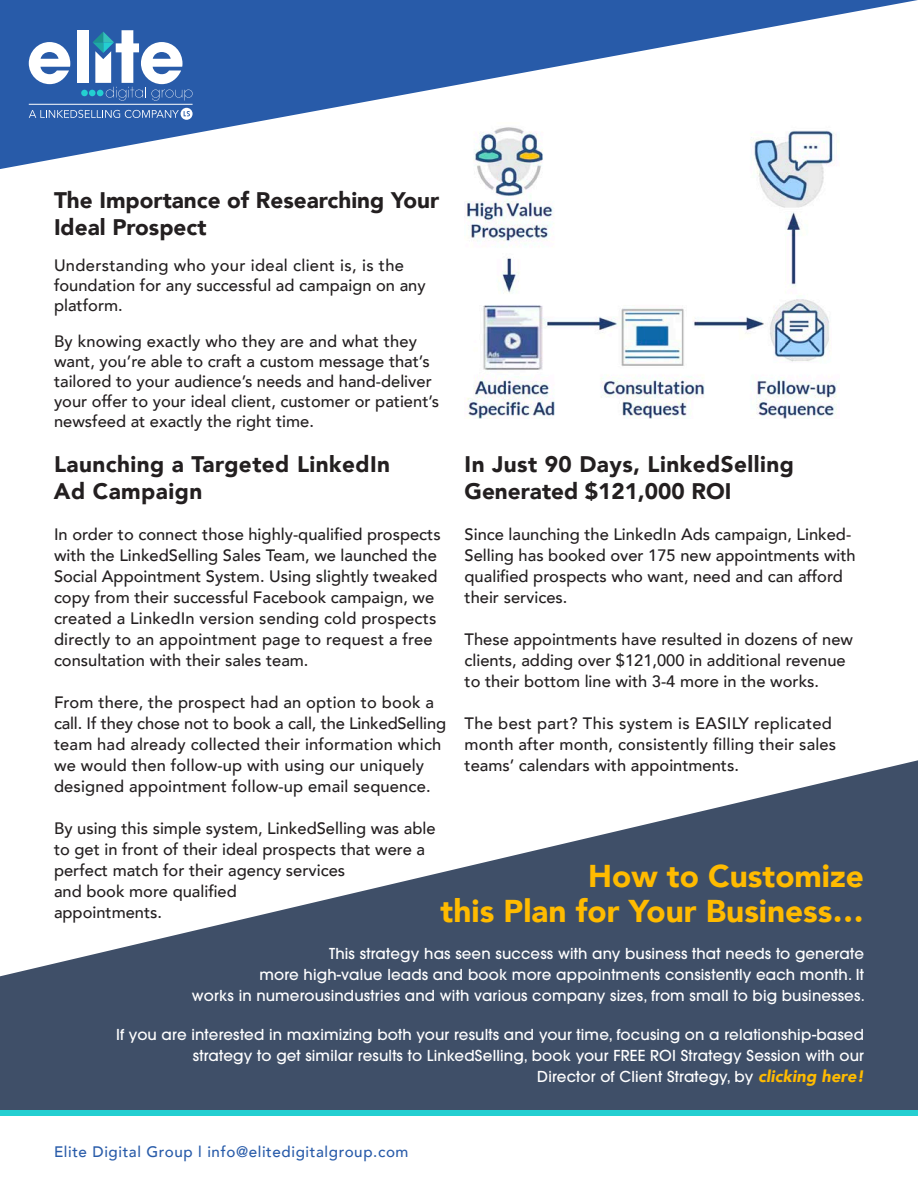
<style>
.page{position:relative;width:918px;height:1188px;background:#fff}
.page>*{position:absolute;margin:0;border:0;box-sizing:border-box;transform-origin:0 0}
.t1{font:900 31.5px/34.8px "Avenir";color:#fb0;text-align:right}
.t2{font:900 22.5px/27px "Avenir";letter-spacing:.02em;color:#231f20}
.t3{font:900 22.5px/27px "Avenir";color:#231f20}
.t4{font:500 16.5px/21px "Avenir";color:#231f20}
.t5{font:500 15.15px "Avenir";letter-spacing:.04em;color:#285ba9}
.t6{font:500 15px/21px "ITC Avant Garde Pro";letter-spacing:.01em;color:#fff;text-align:right}
.s1{font-family:"Avenir";font-weight:900;font-style:italic;font-size:16.5px;color:#fb0}
</style>
<div class="page">
<svg style="left:0;top:0;width:918px;height:169px;fill:#285ba9"></svg>
<svg style="left:29px;top:29px;width:164px;height:72px"></svg>
<div style="left:81px;top:90px;width:7px;height:6px;background:#24cfd1;border-radius:50%"></div>
<div style="left:89px;top:90px;width:7px;height:6px;background:#24cfd1;border-radius:50%"></div>
<hr style="left:29px;top:104px;width:164px;height:1px;background:#fff">
<svg style="left:29px;top:108px;width:164px;height:12px;background:#537cba"></svg>
<svg style="left:0;top:760px;width:918px;height:351px;fill:#3f4f68"></svg>
<img style="left:465px;top:123px;width:375px;height:295px">
<div style="left:0;top:1111px;width:918px;height:5px;background:#24cfd1"></div>
<p class="t3" style="left:54px;top:186px;width:387px">The Importance of Researching Your<br>Ideal Prospect</p>
<p class="t4" style="left:54px;top:255px;width:373px;line-height:19.8px">Understanding who your ideal client is, is the foundation for any successful ad campaign on any platform.</p>
<p class="t4" style="left:54px;top:331px;width:387px;line-height:19.8px">By knowing exactly who they are and what they want, you’re able to craft a custom message that’s tailored to your audience’s needs and hand-deliver your offer to your ideal client, customer or patient’s newsfeed at exactly the right time.</p>
<p class="t2" style="left:54px;top:450px;width:338px">Launching a Targeted LinkedIn<br>Ad Campaign</p>
<p class="t4" style="left:54px;top:522px;width:388px">In order to connect those highly-qualified prospects with the LinkedSelling Sales Team, we launched the Social Appointment System. Using slightly tweaked copy from their successful Facebook campaign, we created a LinkedIn version sending cold prospects directly to an appointment page to request a free consultation with their sales team.</p>
<p class="t4" style="left:54px;top:690px;width:394px">From there, the prospect had an option to book a call. If they chose not to book a call, the LinkedSelling team had already collected their information which we would then follow-up with using our uniquely designed appointment follow-up email sequence.</p>
<p class="t4" style="left:54px;top:816px;width:383px">By using this simple system, LinkedSelling was able to get in front of their ideal prospects that were a perfect match for their agency services<br>and book more qualified<br>appointments.</p>
<p class="t2" style="left:465px;top:450px;width:331px">In Just 90 Days, LinkedSelling<br>Generated $121,000 ROI</p>
<p class="t4" style="left:465px;top:522px;width:393px">Since launching the LinkedIn Ads campaign, Linked-Selling has booked over 175 new appointments with qualified prospects who want, need and can afford their services.</p>
<p class="t4" style="left:465px;top:627px;width:390px">These appointments have resulted in dozens of new clients, adding over $121,000 in additional revenue to their bottom line with 3-4 more in the works.</p>
<p class="t4" style="left:465px;top:711px;width:373px">The best part? This system is EASILY replicated month after month, consistently filling their sales teams’ calendars with appointments.</p>
<p class="t1" style="left:441px;top:858px;width:425px">How to Customize<br>this Plan for Your Business…</p>
<p class="t6" style="left:192px;top:943px;width:675px">This strategy has seen success with any business that needs to generate<br>more high-value leads and book more appointments consistently each month. It<br>works in numerousindustries and with various company sizes, from small to big businesses.</p>
<p class="t6" style="left:116px;top:1024px;width:749px">If you are interested in maximizing both your results and your time, focusing on a relationship-based strategy to get similar results to LinkedSelling, book your FREE ROI Strategy Session with our<br>Director of Client Strategy, by <span class="s1">clicking here!</span></p>
<p class="t5" style="left:54px;top:1139px;width:356px">Elite Digital Group l info@elitedigitalgroup.com</p>
</div>
